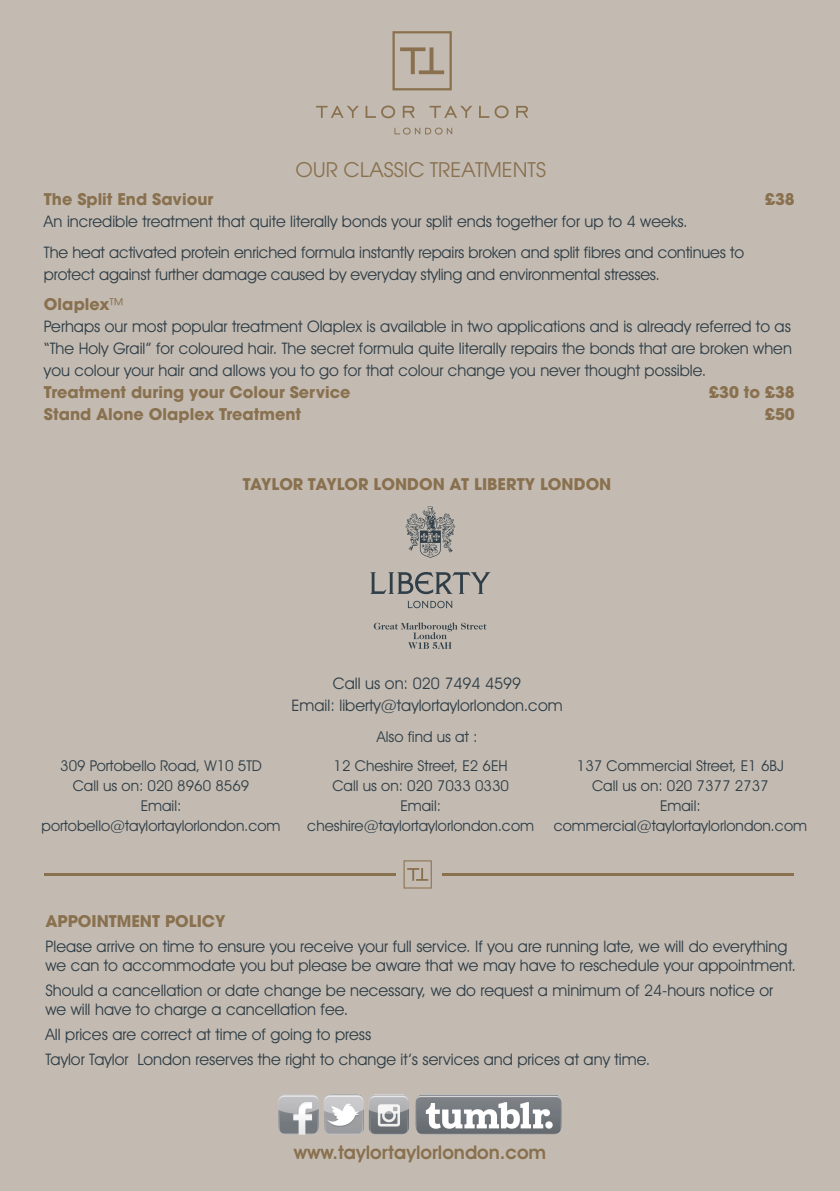
<style>
.page{position:relative;width:840px;height:1191px;background:#fff}
.page>*{position:absolute;margin:0;border:0;box-sizing:border-box;transform-origin:0 0}
.t1{font:20px "Avant Garde";color:#89704e}
.t2{font:600 19px "Avant Garde IT Cby BT";color:#89704e}
.t3{font:16px/22px "Avant Garde IT Cby BT";color:#303e47}
.t4{font:700 16px "Avant Garde";color:#89704e}
.t5{font:15px/20px "Avant Garde IT Cby BT";color:#303e47;text-align:center}
.s1{font-weight:400}
</style>
<div class="page">
<div style="left:0;top:0;width:839px;height:1191px;background:#c3bbb2"></div>
<hr style="left:44px;top:873px;width:748px;height:2px;background:#89704e">
<svg style="left:395px;top:860px;width:46px;height:29px"></svg>
<svg style="left:316px;top:31px;width:212px;height:104px"></svg>
<svg style="left:278px;top:1094px;width:284px;height:41px"></svg>
<svg style="left:407px;top:601px;width:45px;height:7px"></svg>
<svg style="left:370px;top:572px;width:120px;height:22px"></svg>
<svg style="left:405px;top:506px;width:50px;height:52px"></svg>
<svg style="left:373px;top:622px;width:113px;height:27px"></svg>
<p class="t1" style="left:295px;top:163px;width:252px">OUR CLASSIC TREATMENTS</p>
<p class="t4" style="left:44px;top:193px;width:171px">The Split End Saviour</p>
<p class="t4" style="left:764px;top:193px;width:31px">£38</p>
<p class="t3" style="left:44px;top:208px;width:701px;line-height:30.6px">An incredible treatment that quite literally bonds your split ends together for up to 4 weeks.<br>The heat activated protein enriched formula instantly repairs broken and split fibres and continues to</p>
<p class="t3" style="left:44px;top:264px;width:617px">protect against further damage caused by everyday styling and environmental stresses.</p>
<p class="t4" style="left:44px;top:298px;width:83px">Olaplex<span class="s1">™</span></p>
<p class="t3" style="left:44px;top:317px;width:749px;text-align:justify">Perhaps our most popular treatment Olaplex is available in two applications and is already referred to as “The Holy Grail” for coloured hair. The secret formula quite literally repairs the bonds that are broken when you colour your hair and allows you to go for that colour change you never thought possible.</p>
<p class="t4" style="left:44px;top:386px;width:308px">Treatment during your Colour Service</p>
<p class="t4" style="left:708px;top:386px;width:87px">£30 to £38</p>
<p class="t4" style="left:44px;top:408px;width:258px">Stand Alone Olaplex Treatment</p>
<p class="t4" style="left:764px;top:408px;width:31px">£50</p>
<p class="t4" style="left:242px;top:478px;width:370px">TAYLOR TAYLOR LONDON AT LIBERTY LONDON</p>
<p class="t3" style="left:291px;top:673px;width:272px;text-align:center">Call us on: 020 7494 4599<br>Email: liberty@taylortaylorlondon.com</p>
<p class="t5" style="left:376px;top:728px;width:102px">Also find us at :</p>
<p class="t5" style="left:41px;top:757px;width:240px">309 Portobello Road, W10 5TD<br>Call us on: 020 8960 8569<br>Email: portobello@taylortaylorlondon.com</p>
<p class="t5" style="left:307px;top:757px;width:228px">12 Cheshire Street, E2 6EH<br>Call us on: 020 7033 0330<br>Email: cheshire@taylortaylorlondon.com</p>
<p class="t5" style="left:553px;top:757px;width:255px">137 Commercial Street, E1 6BJ<br>Call us on: 020 7377 2737<br>Email: commercial@taylortaylorlondon.com</p>
<p class="t4" style="left:45px;top:915px;width:181px">APPOINTMENT POLICY</p>
<p class="t3" style="left:45px;top:938px;width:751px;line-height:19.2px">Please arrive on time to ensure you receive your full service. If you are running late, we will do everything we can to accommodate you but please be aware that we may have to reschedule your appointment.</p>
<p class="t3" style="left:45px;top:982px;width:729px;line-height:19.2px">Should a cancellation or date change be necessary, we do request a minimum of 24-hours notice or we will have to charge a cancellation fee.</p>
<p class="t3" style="left:45px;top:1023px;width:606px;line-height:24.8px">All prices are correct at time of going to press<br>Taylor Taylor London reserves the right to change it’s services and prices at any time.</p>
<p class="t2" style="left:293px;top:1145px;width:254px">www.taylortaylorlondon.com</p>
</div>
